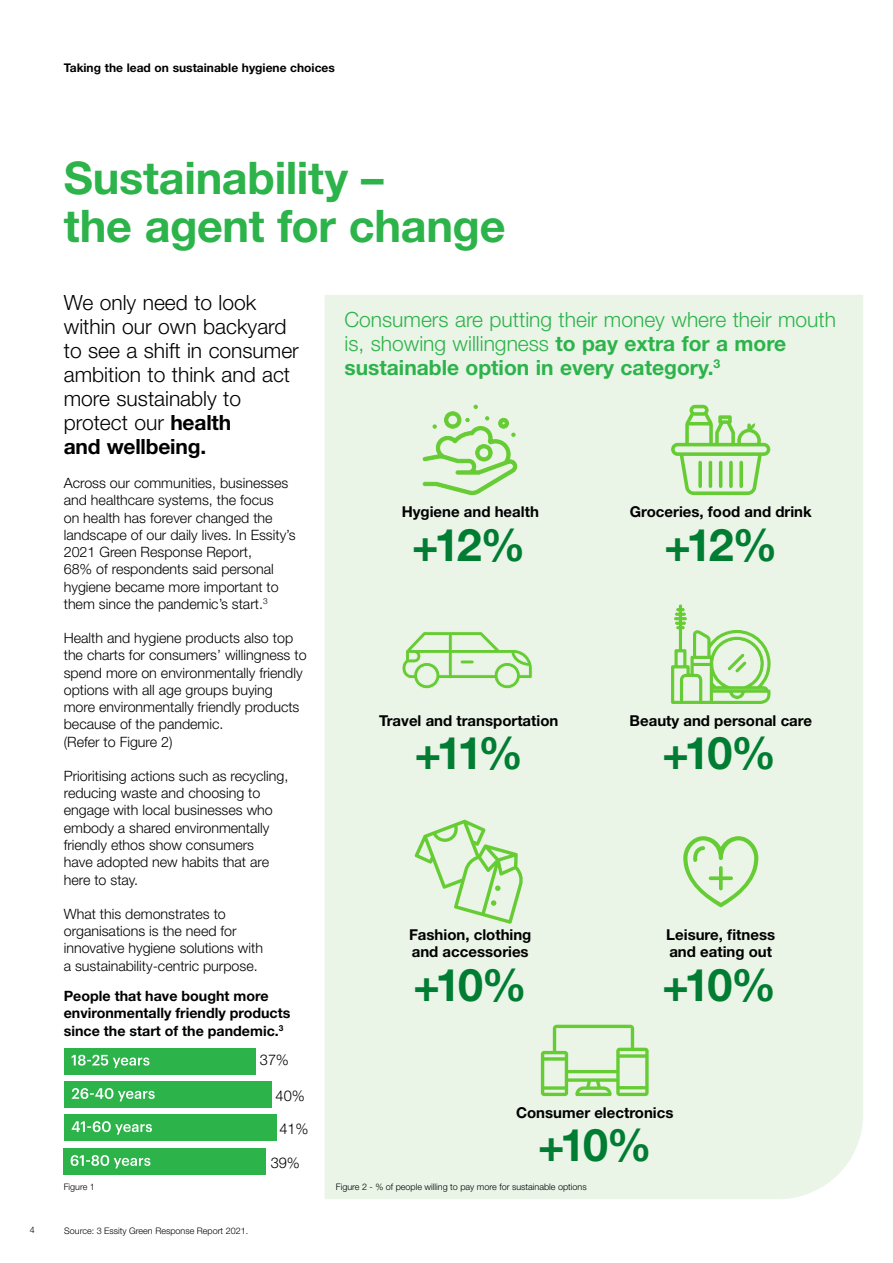
<style>
.page{position:relative;width:893px;height:1263px;background:#fff}
.page>*{position:absolute;margin:0;border:0;box-sizing:border-box;transform-origin:0 0}
.t1{font:700 45px/48px "Helvetica Neue LT Std";letter-spacing:-.01em;color:#2cb34a}
.t2{font:700 45px "Helvetica Neue LT Std";letter-spacing:-.045em;color:#007d32}
.t3{font:300 21px/24px "Helvetica Neue LT Std";color:#000}
.t4{font:300 21px/24px "Helvetica Neue LT Std";color:#2cb34a}
.t5{font:700 15px/17.2px "Helvetica Neue LT Std";color:#000}
.t6{font:300 14.85px "Helvetica Neue LT Pro";color:#000}
.t7{font:300 14.25px/17.2px "Helvetica Neue LT Std";color:#000}
.t8{font:700 14.25px/17.2px "Helvetica Neue LT Std";color:#000}
.t9{font:700 12px "Helvetica Neue LT Std";color:#000}
.t10{font:300 9px "Helvetica Neue LT Std";color:#000}
.s1{font-weight:700}
</style>
<div class="page">
<div style="left:325px;top:295px;width:538px;height:904px;background:#eaf4e7"></div>
<div style="left:64px;top:1147px;width:202px;height:27px;background:#2cb34a"></div>
<div style="left:64px;top:1114px;width:212px;height:27px;background:#2cb34a"></div>
<div style="left:64px;top:1081px;width:207px;height:27px;background:#2cb34a"></div>
<div style="left:64px;top:1048px;width:192px;height:27px;background:#2cb34a"></div>
<svg style="left:72px;top:1055px;width:77px;height:13px"></svg>
<svg style="left:72px;top:1088px;width:83px;height:13px"></svg>
<svg style="left:72px;top:1121px;width:80px;height:13px"></svg>
<svg style="left:71px;top:1155px;width:79px;height:13px"></svg>
<svg style="left:422px;top:405px;width:96px;height:91px;background:#cceabe"></svg>
<svg style="left:415px;top:820px;width:109px;height:104px;background:#d1ecc4"></svg>
<svg style="left:670px;top:604px;width:102px;height:100px;background:#c6e9b6"></svg>
<svg style="left:401px;top:631px;width:135px;height:58px;background:#ceebc0"></svg>
<div style="left:460px;top:660px;width:14px;height:4px;border:1px solid #eaf4e7;border-radius:2px"></div>
<svg style="left:671px;top:405px;width:99px;height:90px;background:#c9eabb"></svg>
<svg style="left:698px;top:461px;width:4px;height:27px"></svg>
<hr style="left:709px;top:461px;width:3px;height:27px;background:#6c3;border-radius:2px">
<hr style="left:719px;top:461px;width:3px;height:27px;background:#6c3;border-radius:2px">
<svg style="left:729px;top:461px;width:4px;height:27px"></svg>
<svg style="left:739px;top:461px;width:4px;height:27px"></svg>
<svg style="left:541px;top:1025px;width:108px;height:71px;background:#c3e8b3"></svg>
<svg style="left:683px;top:836px;width:75px;height:71px;background:#cceabe"></svg>
<p class="t9" style="left:64px;top:61px;width:273px">Taking the lead on sustainable hygiene choices</p>
<p class="t10" style="left:30px;top:1224px;width:7px">4</p>
<h1 class="t1" style="left:64px;top:153px;width:443px">Sustainability –<br>the agent for change</h1>
<h2 class="t3" style="left:64px;top:290px;width:237px">We only need to look within our own backyard to see a shift in consumer ambition to think and act more sustainably to protect our <span class="s1">health<br>and wellbeing.</span></h2>
<p class="t7" style="left:64px;top:474px;width:233px">Across our communities, businesses and healthcare systems, the focus<br>on health has forever changed the landscape of our daily lives. In Essity’s 2021 Green Response Report,<br>68% of respondents said personal hygiene became more important to them since the pandemic’s start.<sup>3</sup></p>
<p class="t7" style="left:64px;top:629px;width:244px">Health and hygiene products also top the charts for consumers’ willingness to spend more on environmentally friendly options with all age groups buying more environmentally friendly products because of the pandemic.<br>(Refer to Figure 2)</p>
<p class="t7" style="left:64px;top:767px;width:226px">Prioritising actions such as recycling, reducing waste and choosing to engage with local businesses who embody a shared environmentally friendly ethos show consumers<br>have adopted new habits that are here to stay.</p>
<p class="t7" style="left:64px;top:905px;width:201px">What this demonstrates to organisations is the need for innovative hygiene solutions with a sustainability-centric purpose.</p>
<p class="t8" style="left:64px;top:987px;width:228px">People that have bought more environmentally friendly products since the start of the pandemic.<sup>3</sup></p>
<p class="t6" style="left:260px;top:1051px;width:30px">37%</p>
<p class="t6" style="left:276px;top:1086px;width:31px">40%</p>
<p class="t6" style="left:279px;top:1120px;width:31px">41%</p>
<p class="t6" style="left:271px;top:1153px;width:31px">39%</p>
<h2 class="t4" style="left:344px;top:307px;width:493px">Consumers are putting their money where their mouth is, showing willingness <span class="s1">to pay extra for a more sustainable option in every category.</span><sup>3</sup></h2>
<p class="t5" style="left:402px;top:503px;width:139px">Hygiene and health</p>
<h1 class="t2" style="left:412px;top:517px;width:115px">+12%</h1>
<p class="t5" style="left:630px;top:503px;width:183px">Groceries, food and drink</p>
<h1 class="t2" style="left:664px;top:517px;width:115px">+12%</h1>
<p class="t5" style="left:379px;top:712px;width:181px">Travel and transportation</p>
<p class="t5" style="left:630px;top:712px;width:184px">Beauty and personal care</p>
<h1 class="t2" style="left:414px;top:725px;width:110px">+11%</h1>
<h1 class="t2" style="left:662px;top:725px;width:115px">+10%</h1>
<p class="t5" style="left:409px;top:926px;width:124px">Fashion, clothing and accessories</p>
<p class="t5" style="left:666px;top:926px;width:110px">Leisure, fitness and eating out</p>
<h1 class="t2" style="left:413px;top:957px;width:115px">+10%</h1>
<h1 class="t2" style="left:662px;top:957px;width:115px">+10%</h1>
<p class="t5" style="left:516px;top:1104px;width:159px">Consumer electronics</p>
<h1 class="t2" style="left:538px;top:1117px;width:115px">+10%</h1>
<p class="t10" style="left:64px;top:1182px;width:33px">Figure 1</p>
<p class="t10" style="left:336px;top:1181px;width:252px">Figure 2 - % of people willing to pay more for sustainable options</p>
<p class="t10" style="left:64px;top:1225px;width:185px">Source: 3 Essity Green Response Report 2021.</p>
</div>
